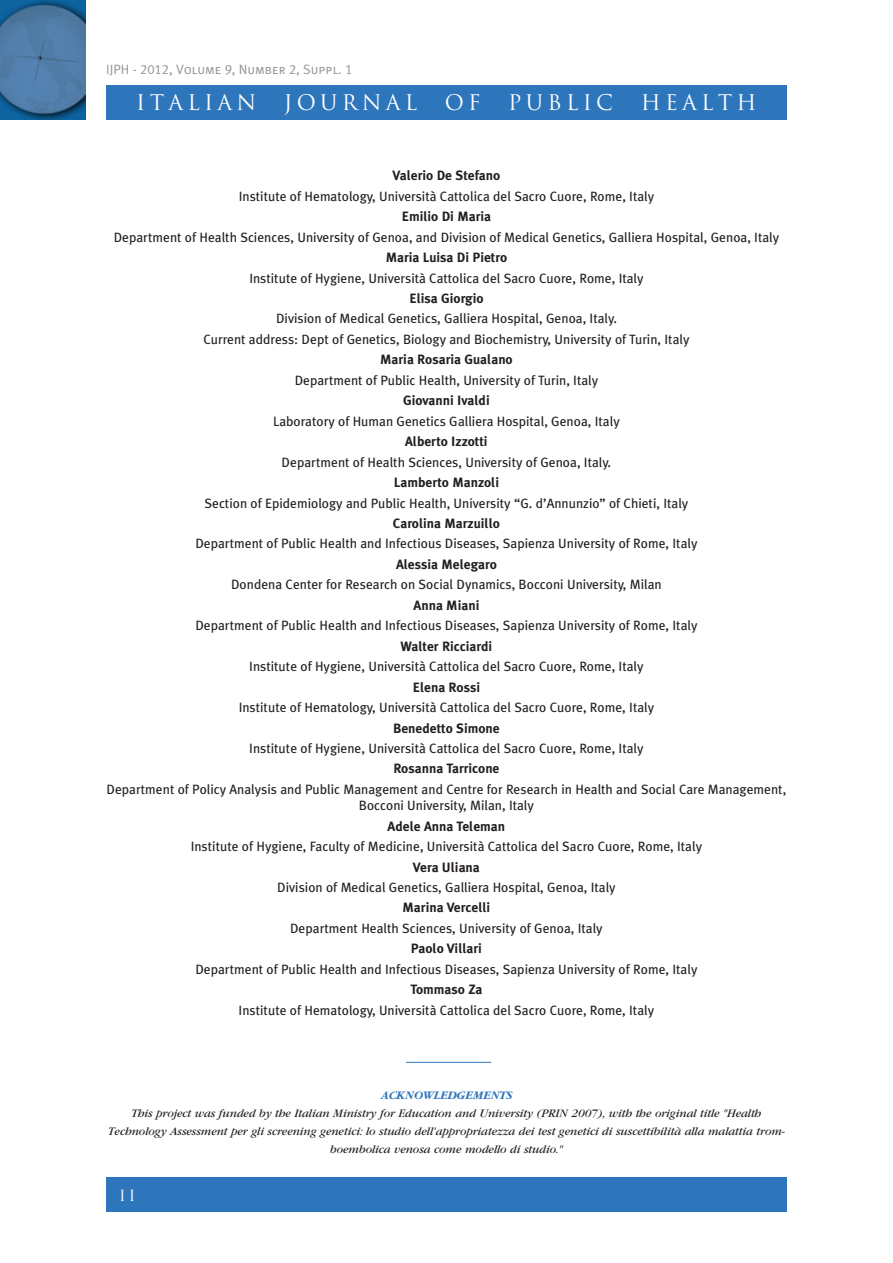
<style>
.page{position:relative;width:893px;height:1263px;background:#fff}
.page>*{position:absolute;margin:0;border:0;box-sizing:border-box;transform-origin:0 0}
.t1{font:21px "Trajan Pro";letter-spacing:.2em;color:#fff}
.t2{font:15px "Trajan Pro";color:#fff}
.t3{font:13.5px/20.4px "Meta Plus";color:#231f20;text-align:center}
.t4{font:700 13.5px "Meta Plus";color:#231f20}
.t5{font:13.5px "Meta Plus Normal Caps";color:#939598}
.t6{font:italic 12px/18px "Garamond";letter-spacing:-.01em;color:#231f20;text-align:center}
.t7{font:italic 700 12px "Garamond";letter-spacing:.13em;color:#2e76bc}
</style>
<div class="page">
<div style="left:106px;top:85px;width:681px;height:34px;background:#2e76bc"></div>
<img style="left:0;top:0;width:85px;height:119px">
<div style="left:106px;top:1178px;width:681px;height:34px;background:#2e76bc"></div>
<hr style="left:406px;top:1062px;width:85px;height:1px;background:#2e76bc">
<p class="t5" style="left:106px;top:62px;width:248px">IJPH - 2012, Volume 9, Number 2, Suppl. 1</p>
<h1 class="t1" style="left:136px;top:89px;width:121px">ITALIAN</h1>
<h1 class="t1" style="left:284px;top:89px;width:135px">JOURNAL</h1>
<h1 class="t1" style="left:445px;top:89px;width:37px">OF</h1>
<h1 class="t1" style="left:508px;top:89px;width:106px">PUBLIC</h1>
<h1 class="t1" style="left:641px;top:89px;width:117px">HEALTH</h1>
<p class="t4" style="left:393px;top:168px;width:109px">Valerio De Stefano</p>
<p class="t3" style="left:239px;top:186px;width:417px">Institute of Hematology, Università Cattolica del Sacro Cuore, Rome, Italy</p>
<p class="t4" style="left:402px;top:209px;width:91px">Emilio Di Maria</p>
<p class="t3" style="left:114px;top:227px;width:667px">Department of Health Sciences, University of Genoa, and Division of Medical Genetics, Galliera Hospital, Genoa, Italy</p>
<p class="t4" style="left:386px;top:250px;width:123px">Maria Luisa Di Pietro</p>
<p class="t3" style="left:249px;top:268px;width:396px">Institute of Hygiene, Università Cattolica del Sacro Cuore, Rome, Italy</p>
<p class="t4" style="left:409px;top:290px;width:76px">Elisa Giorgio</p>
<p class="t3" style="left:203px;top:308px;width:488px">Division of Medical Genetics, Galliera Hospital, Genoa, Italy.<br>Current address: Dept of Genetics, Biology and Biochemistry, University of Turin, Italy</p>
<p class="t4" style="left:380px;top:352px;width:134px">Maria Rosaria Gualano</p>
<p class="t3" style="left:295px;top:370px;width:305px">Department of Public Health, University of Turin, Italy</p>
<p class="t4" style="left:403px;top:393px;width:88px">Giovanni Ivaldi</p>
<p class="t3" style="left:273px;top:411px;width:348px">Laboratory of Human Genetics Galliera Hospital, Genoa, Italy</p>
<p class="t4" style="left:405px;top:434px;width:84px">Alberto I zzotti</p>
<p class="t3" style="left:282px;top:452px;width:331px">Department of Health Sciences, University of Genoa, Italy.</p>
<p class="t4" style="left:394px;top:475px;width:107px">Lamberto Manzoli</p>
<p class="t3" style="left:204px;top:492px;width:485px">Section of Epidemiology and Public Health, University “G. d’Annunzio” of Chieti, Italy</p>
<p class="t4" style="left:393px;top:515px;width:108px">Carolina Marzuillo</p>
<p class="t3" style="left:195px;top:533px;width:504px">Department of Public Health and Infectious Diseases, Sapienza University of Rome, Italy</p>
<p class="t4" style="left:396px;top:556px;width:102px">Alessia Melegaro</p>
<p class="t3" style="left:231px;top:574px;width:432px">Dondena Center for Research on Social Dynamics, Bocconi University, Milan</p>
<p class="t4" style="left:414px;top:597px;width:67px">Anna Miani</p>
<p class="t3" style="left:195px;top:615px;width:504px">Department of Public Health and Infectious Diseases, Sapienza University of Rome, Italy</p>
<p class="t4" style="left:401px;top:638px;width:93px">Walter Ricciardi</p>
<p class="t3" style="left:249px;top:656px;width:396px">Institute of Hygiene, Università Cattolica del Sacro Cuore, Rome, Italy</p>
<p class="t4" style="left:413px;top:679px;width:69px">Elena Rossi</p>
<p class="t3" style="left:239px;top:697px;width:417px">Institute of Hematology, Università Cattolica del Sacro Cuore, Rome, Italy</p>
<p class="t4" style="left:393px;top:720px;width:108px">Benedetto Simone</p>
<p class="t3" style="left:249px;top:738px;width:396px">Institute of Hygiene, Università Cattolica del Sacro Cuore, Rome, Italy</p>
<p class="t4" style="left:393px;top:761px;width:108px">Rosanna Tarricone</p>
<p class="t3" style="left:106px;top:781px;width:681px;line-height:16.2px">Department of Policy Analysis and Public Management and Centre for Research in Health and Social Care Management,<br>Bocconi University, Milan, Italy</p>
<p class="t4" style="left:388px;top:818px;width:119px">Adele Anna Teleman</p>
<p class="t3" style="left:191px;top:836px;width:513px">Institute of Hygiene, Faculty of Medicine, Università Cattolica del Sacro Cuore, Rome, Italy</p>
<p class="t4" style="left:413px;top:859px;width:69px">Vera U liana</p>
<p class="t3" style="left:277px;top:877px;width:340px">Division of Medical Genetics, Galliera Hospital, Genoa, Italy</p>
<p class="t4" style="left:403px;top:900px;width:89px">Marina Vercelli</p>
<p class="t3" style="left:290px;top:918px;width:314px">Department Health Sciences, University of Genoa, Italy</p>
<p class="t4" style="left:411px;top:941px;width:73px">Paolo Villari</p>
<p class="t3" style="left:195px;top:959px;width:504px">Department of Public Health and Infectious Diseases, Sapienza University of Rome, Italy</p>
<p class="t4" style="left:410px;top:982px;width:73px">Tommaso Za</p>
<p class="t3" style="left:239px;top:1000px;width:417px">Institute of Hematology, Università Cattolica del Sacro Cuore, Rome, Italy</p>
<p class="t7" style="left:381px;top:1088px;width:133px">ACKNOWLEDGEMENTS</p>
<p class="t6" style="left:108px;top:1104px;width:678px">This project was funded by the Italian Ministry for Education and University (PRIN 2007), with the original title "Health<br>Technology Assessment per gli screening genetici: lo studio dell'appropriatezza dei test genetici di suscettibilità alla malattia trom&shy;boembolica venosa come modello di studio."</p>
<p class="t2" style="left:119px;top:1185px;width:18px">II</p>
</div>
